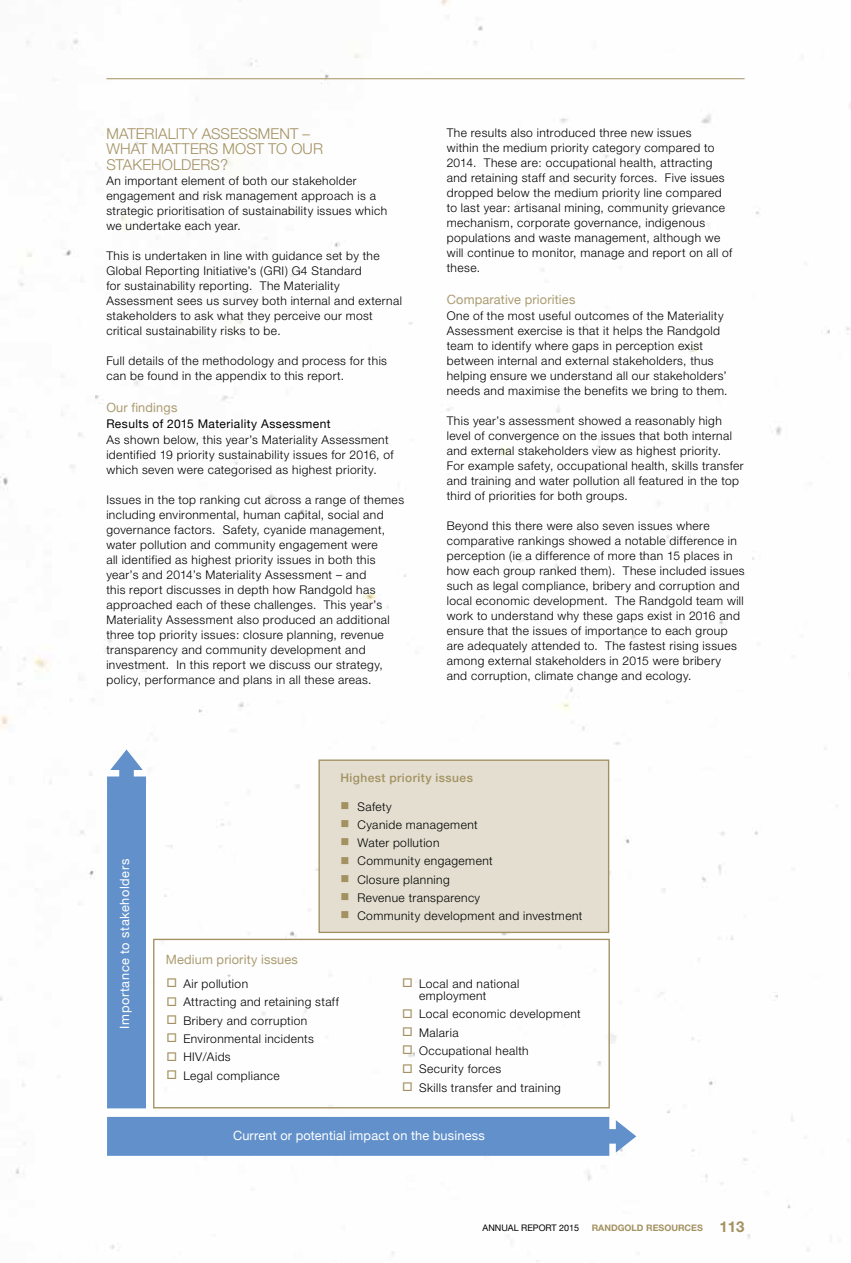
<style>
.page{position:relative;width:851px;height:1263px;background:#fff}
.page>*{position:absolute;margin:0;border:0;box-sizing:border-box;transform-origin:0 0}
.t1{font:300 15px "Helvetica Neue";letter-spacing:.01em;color:#a39161}
.t2{font:12.75px "Helvetica Neue";letter-spacing:.015em;color:#ac9c71}
.t3{font:12.75px "Helvetica Neue";letter-spacing:.02em;color:#fff}
.t4{font:12.75px "Helvetica Neue";letter-spacing:.045em;color:#fff}
.t5{font:300 12px/15px "Helvetica Neue";letter-spacing:.035em;color:#000}
.t6{font:12px "Helvetica Neue";letter-spacing:.035em;color:#000}
.t7{font:500 12px "Helvetica Neue";color:#a39161}
.t8{font:700 9px "Helvetica Neue";color:#a39161}
.t9{font:9px "Helvetica Neue";color:#000}
.s1{color:#a39161}
.s2{font-size:15px}
</style>
<div class="page">
<img style="left:0;top:0;width:850px;height:1262px">
<div style="left:153px;top:939px;width:456px;height:169px;border:1px solid #a39161"></div>
<div style="left:318px;top:759px;width:291px;height:174px;background:#e3ded0;border:1px solid #a39161"></div>
<div style="left:107px;top:749px;width:39px;height:359px;background:#6190cb"></div>
<div style="left:107px;top:1117px;width:529px;height:39px;background:#6190cb"></div>
<hr style="left:106px;top:78px;width:638px;height:1px;background:#a39161">
<p class="t1" style="left:106px;top:125px;width:38px">Materiali</p>
<p class="t1" style="left:179px;top:125px;width:43px">ty Assessmen</p>
<p class="t1" style="left:290px;top:125px;width:22px">t –</p>
<p class="t1" style="left:106px;top:140px;width:94px">what matters</p>
<p class="t1" style="left:222px;top:140px;width:97px">most to our</p>
<p class="t1" style="left:106px;top:155px;width:27px">stake</p>
<p class="t1" style="left:151px;top:155px;width:32px">holders</p>
<p class="t1" style="left:220px;top:155px;width:10px">?</p>
<p class="t5" style="left:106px;top:172px;width:282px">An important element of both our stakeholder engagement and risk management approach is a strategic prioritisation of sustainability issues which we undertake each year.</p>
<p class="t5" style="left:106px;top:248px;width:297px">This is undertaken in line with guidance set by the Global Reporting Initiative’s (GRI) G4 Standard<br>for sustainability reporting. The Materiality Assessment sees us survey both internal and external stakeholders to ask what they perceive our most critical sustainability risks to be.</p>
<p class="t5" style="left:106px;top:353px;width:282px">Full details of the methodology and process for this can be found in the appendix to this report.</p>
<p class="t2" style="left:106px;top:396px;width:72px">Our findings</p>
<p class="t6" style="left:106px;top:413px;width:226px">Results of 2015 Materiality Assessment</p>
<p class="t5" style="left:106px;top:432px;width:288px">As shown below, this year’s Materiality Assessment identified 19 priority sustainability issues for 2016, of which seven were categorised as highest priority.</p>
<p class="t5" style="left:106px;top:492px;width:299px">Issues in the top ranking cut across a range of themes including environmental, human capital, social and governance factors. Safety, cyanide management, water pollution and community engagement were<br>all identified as highest priority issues in both this year’s and 2014’s Materiality Assessment – and<br>this report discusses in depth how Randgold has approached each of these challenges. This year’s Materiality Assessment also produced an additional three top priority issues: closure planning, revenue transparency and community development and investment. In this report we discuss our strategy, policy, performance and plans in all these areas.</p>
<p class="t5" style="left:446px;top:125px;width:287px">The results also introduced three new issues<br>within the medium priority category compared to 2014. These are: occupational health, attracting and retaining staff and security forces. Five issues dropped below the medium priority line compared to last year: artisanal mining, community grievance mechanism, corporate governance, indigenous populations and waste management, although we will continue to monitor, manage and report on all of these.</p>
<p class="t2" style="left:446px;top:288px;width:130px">Comparative priorities</p>
<p class="t5" style="left:446px;top:308px;width:282px">One of the most useful outcomes of the Materiality Assessment exercise is that it helps the Randgold team to identify where gaps in perception exist between internal and external stakeholders, thus helping ensure we understand all our stakeholders’ needs and maximise the benefits we bring to them.</p>
<p class="t5" style="left:446px;top:413px;width:298px">This year’s assessment showed a reasonably high level of convergence on the issues that both internal and external stakeholders view as highest priority.<br>For example safety, occupational health, skills transfer and training and water pollution all featured in the top third of priorities for both groups.</p>
<p class="t5" style="left:446px;top:518px;width:299px">Beyond this there were also seven issues where comparative rankings showed a notable difference in perception (ie a difference of more than 15 places in how each group ranked them). These included issues such as legal compliance, bribery and corruption and local economic development. The Randgold team will work to understand why these gaps exist in 2016 and ensure that the issues of importance to each group are adequately attended to. The fastest rising issues among external stakeholders in 2015 were bribery<br>and corruption, climate change and ecology.</p>
<p class="t4" style="left:114px;top:1029px;width:171px;rotate:-90deg">Importance to stakeholders</p>
<p class="t2" style="left:166px;top:948px;width:134px">Medium priority issues</p>
<p class="t7" style="left:340px;top:770px;width:134px">Highest priority issues</p>
<p class="t5" style="left:340px;top:798px;width:53px"><span class="s1">■</span> Safety</p>
<p class="t5" style="left:340px;top:817px;width:139px"><span class="s1">■</span> Cyanide management</p>
<p class="t5" style="left:340px;top:835px;width:101px"><span class="s1">■</span> Water pollution</p>
<p class="t5" style="left:340px;top:853px;width:154px"><span class="s1">■</span> Community engagement</p>
<p class="t5" style="left:340px;top:872px;width:111px"><span class="s1">■</span> Closure planning</p>
<p class="t5" style="left:340px;top:890px;width:141px"><span class="s1">■</span> Revenue transparency</p>
<p class="t5" style="left:340px;top:908px;width:243px"><span class="s1">■</span> Community development and investment</p>
<p class="t5" style="left:166px;top:976px;width:83px"><span class="s1">□</span> Air pollution</p>
<p class="t5" style="left:166px;top:994px;width:174px"><span class="s1">□</span> Attracting and retaining staff</p>
<p class="t5" style="left:166px;top:1013px;width:142px"><span class="s1">□</span> Bribery and corruption</p>
<p class="t5" style="left:166px;top:1031px;width:149px"><span class="s1">□</span> Environmental incidents</p>
<p class="t5" style="left:166px;top:1049px;width:66px"><span class="s1">□</span> HIV/Aids</p>
<p class="t5" style="left:166px;top:1068px;width:115px"><span class="s1">□</span> Legal compliance</p>
<p class="t5" style="left:419px;top:977px;width:102px;line-height:12px;text-indent:-17px"><span class="s1">□</span> Local and national employment</p>
<p class="t5" style="left:402px;top:1006px;width:180px"><span class="s1">□</span> Local economic development</p>
<p class="t5" style="left:402px;top:1025px;width:58px"><span class="s1">□</span> Malaria</p>
<p class="t5" style="left:402px;top:1043px;width:128px"><span class="s1">□</span> Occupational health</p>
<p class="t5" style="left:402px;top:1061px;width:101px"><span class="s1">□</span> Security forces</p>
<p class="t5" style="left:402px;top:1080px;width:160px"><span class="s1">□</span> Skills transfer and training</p>
<p class="t3" style="left:233px;top:1124px;width:253px">Current or potential impact on the business</p>
<p class="t9" style="left:482px;top:1220px;width:98px">ANNUAL REPORT 2015</p>
<p class="t8" style="left:591px;top:1222px;width:154px">RANDGOLD RESOURCES <span class="s2">113</span></p>
</div>
